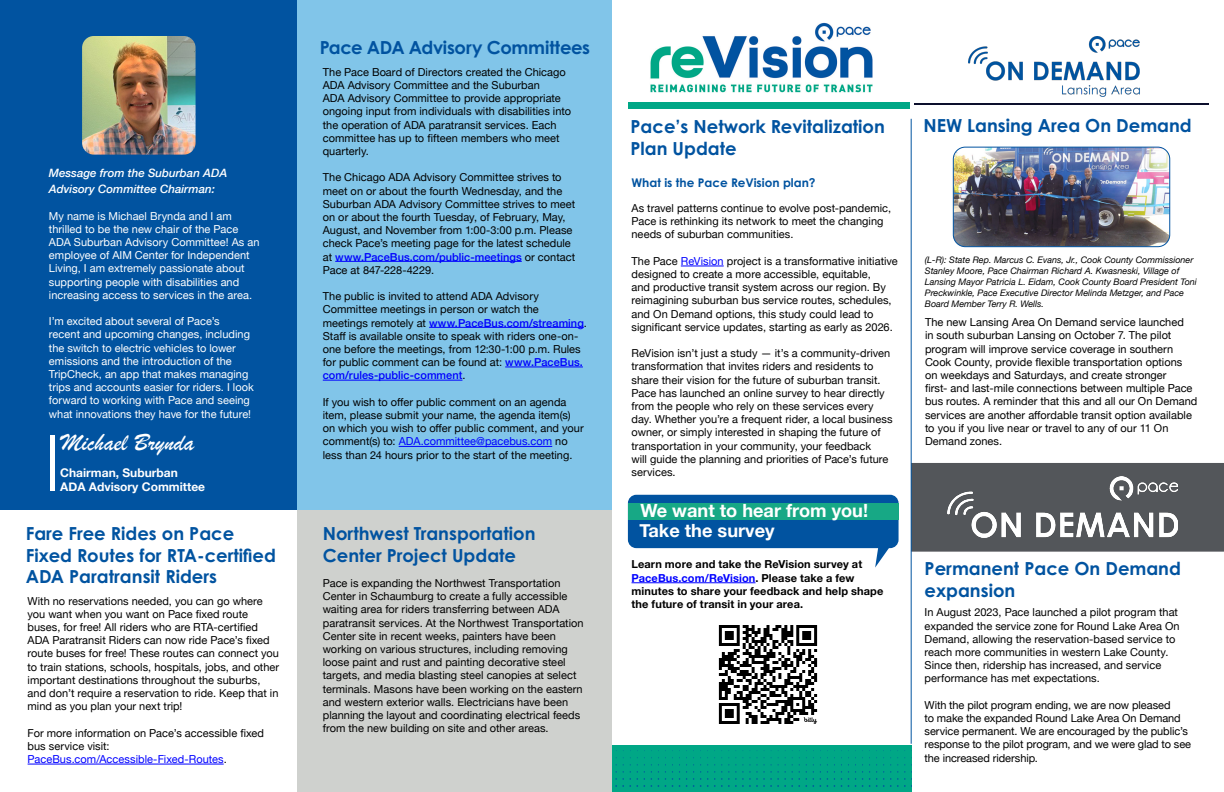
<style>
.page{position:relative;width:1224px;height:792px;background:#fff}
.page>*{position:absolute;margin:0;border:0;box-sizing:border-box;transform-origin:0 0}
.t1{font:25px "Brush Script";color:#fff}
.t2{font:700 18.2px "Helvetica Neue";color:#fff}
.t3{font:700 18px/21.6px "Century Gothic Pro";color:#0153a0}
.t4{font:700 12px "Helvetica Neue";color:#fff}
.t5{font:700 12px "Century Gothic Pro";color:#0153a0}
.t6{font:italic 500 11.5px/16px "Helvetica Neue";color:#fff}
.t7{font:11px/13.2px "Helvetica Neue";color:#000}
.t8{font:11px/13.2px "Helvetica Neue";letter-spacing:.005em;color:#fff}
.t9{font:700 11px/13.2px "Helvetica Neue";letter-spacing:.01em;color:#000}
.t10{font:italic 9px/10.8px "Helvetica Neue";color:#000}
.s1{color:#00f}
.s2{font-weight:500;color:#00f}
</style>
<div class="page">
<div style="left:297px;top:508px;width:315px;height:284px;background:#cfd1ce"></div>
<div style="left:297px;top:0;width:315px;height:510px;background:#81c5e9"></div>
<div style="left:0;top:0;width:297px;height:510px;background:#0153a0"></div>
<img style="left:82px;top:36px;width:114px;height:119px">
<div style="left:612px;top:746px;width:299px;height:46px;background:#00a786"></div>
<svg style="left:883px;top:771px;width:29px;height:16px"></svg>
<svg style="left:869px;top:771px;width:8px;height:16px"></svg>
<svg style="left:615px;top:771px;width:30px;height:16px"></svg>
<svg style="left:693px;top:771px;width:128px;height:16px"></svg>
<hr style="left:335px;top:261px;width:187px;height:1px;background:#00f">
<hr style="left:429px;top:327px;width:155px;height:1px;background:#00f">
<hr style="left:505px;top:367px;width:78px;height:1px;background:#00f">
<hr style="left:323px;top:380px;width:139px;height:1px;background:#00f">
<hr style="left:399px;top:446px;width:153px;height:1px;background:#00f">
<div style="left:50px;top:435px;width:5px;height:56px;background:#fff"></div>
<hr style="left:28px;top:764px;width:196px;height:1px;background:#00f">
<div style="left:912px;top:463px;width:312px;height:89px;background:#53565a"></div>
<img style="left:947px;top:477px;width:231px;height:60px">
<hr style="left:911px;top:119px;width:1px;height:625px;background:#0153a0">
<img style="left:969px;top:36px;width:171px;height:61px">
<hr style="left:914px;top:103px;width:294px;height:2px;background:#0c0f2c">
<img style="left:650px;top:22px;width:223px;height:71px">
<div style="left:629px;top:102px;width:281px;height:7px;background:#00a786"></div>
<hr style="left:681px;top:266px;width:43px;height:1px;background:#00f">
<hr style="left:632px;top:582px;width:124px;height:1px;background:#00f">
<img style="left:718px;top:625px;width:100px;height:99px">
<img style="left:953px;top:147px;width:217px;height:100px">
<div style="left:953px;top:147px;width:217px;height:100px;border:1px solid #0153a0;border-radius:12px"></div>
<div style="left:628px;top:495px;width:271px;height:53px;background:#0153a0;border-radius:8px"></div>
<div style="left:628px;top:503px;width:271px;height:16px;background:#17a885"></div>
<svg style="left:875px;top:548px;width:16px;height:20px"></svg>
<p class="t6" style="left:49px;top:164px;width:180px">Message from the Suburban ADA<br>Advisory Committee Chairman:</p>
<p class="t8" style="left:49px;top:210px;width:212px">My name is Michael Brynda and I am thrilled to be the new chair of the Pace ADA Suburban Advisory Committee! As an employee of AIM Center for Independent Living, I am extremely passionate about supporting people with disabilities and increasing access to services in the area.</p>
<p class="t8" style="left:49px;top:315px;width:206px">I’m excited about several of Pace’s<br>recent and upcoming changes, including the switch to electric vehicles to lower emissions and the introduction of the TripCheck, an app that makes managing trips and accounts easier for riders. I look forward to working with Pace and seeing what innovations they have for the future!</p>
<p class="t1" style="left:61px;top:426px;width:135px">Michael Brynda</p>
<p class="t4" style="left:60px;top:463px;width:119px">Chairman, Suburban</p>
<p class="t4" style="left:60px;top:478px;width:146px">ADA Advisory Committee</p>
<p class="t3" style="left:26px;top:523px;width:210px">Fare Free Rides on Pace</p>
<p class="t3" style="left:26px;top:544px;width:252px">Fixed Routes for RTA-certified<br>ADA Paratransit Riders</p>
<p class="t7" style="left:28px;top:595px;width:253px">With no reservations needed, you can go where you want when you want on Pace fixed route buses, for free! All riders who are RTA-certified ADA Paratransit Riders can now ride Pace’s fixed route buses for free! These routes can connect you to train stations, schools, hospitals, jobs, and other important destinations throughout the suburbs, and don’t require a reservation to ride. Keep that in mind as you plan your next trip!</p>
<p class="t7" style="left:28px;top:727px;width:238px">For more information on Pace’s accessible fixed bus service visit:<br><span class="s1">PaceBus.com/Accessible-Fixed-Routes</span>.</p>
<p class="t3" style="left:320px;top:37px;width:272px">Pace ADA Advisory Committees</p>
<p class="t7" style="left:323px;top:66px;width:250px">The Pace Board of Directors created the Chicago ADA Advisory Committee and the Suburban<br>ADA Advisory Committee to provide appropriate ongoing input from individuals with disabilities into the operation of ADA paratransit services. Each committee has up to fifteen members who meet quarterly.</p>
<p class="t7" style="left:323px;top:171px;width:254px">The Chicago ADA Advisory Committee strives to meet on or about the fourth Wednesday, and the Suburban ADA Advisory Committee strives to meet on or about the fourth Tuesday, of February, May, August, and November from 1:00-3:00 p.m. Please check Pace’s meeting page for the latest schedule at <span class="s2">www.PaceBus.com/public-meetings</span> or contact Pace at 847-228-4229.</p>
<p class="t7" style="left:323px;top:290px;width:266px">The public is invited to attend ADA Advisory Committee meetings in person or watch the<br>meetings remotely at <span class="s2">www.PaceBus.com/streaming</span>.<br>Staff is available onsite to speak with riders one-on&shy;one before the meetings, from 12:30-1:00 p.m. Rules for public comment can be found at: <span class="s2">www.PaceBus. com/rules-public-comment</span>.</p>
<p class="t7" style="left:323px;top:396px;width:262px">If you wish to offer public comment on an agenda item, please submit your name, the agenda item(s) on which you wish to offer public comment, and your comment(s) to: <span class="s1">ADA.committee@pacebus.com</span> no</p>
<p class="t7" style="left:323px;top:449px;width:251px">less than 24 hours prior to the start of the meeting.</p>
<p class="t3" style="left:323px;top:523px;width:214px">Northwest Transportation<br>Center Project Update</p>
<p class="t7" style="left:323px;top:577px;width:262px">Pace is expanding the Northwest Transportation Center in Schaumburg to create a fully accessible waiting area for riders transferring between ADA paratransit services. At the Northwest Transportation Center site in recent weeks, painters have been working on various structures, including removing loose paint and rust and painting decorative steel targets, and media blasting steel canopies at select terminals. Masons have been working on the eastern and western exterior walls. Electricians have been planning the layout and coordinating electrical feeds from the new building on site and other areas.</p>
<p class="t3" style="left:631px;top:116px;width:256px">Pace’s Network Revitalization</p>
<p class="t3" style="left:631px;top:137px;width:108px">Plan Update</p>
<p class="t5" style="left:632px;top:175px;width:186px">What is the Pace ReVision plan?</p>
<p class="t7" style="left:632px;top:202px;width:261px">As travel patterns continue to evolve post-pandemic,<br>Pace is rethinking its network to meet the changing needs of suburban communities.</p>
<p class="t7" style="left:632px;top:255px;width:268px">The Pace <span class="s1">ReVision</span> project is a transformative initiative designed to create a more accessible, equitable,<br>and productive transit system across our region. By reimagining suburban bus service routes, schedules, and On Demand options, this study could lead to significant service updates, starting as early as 2026.</p>
<p class="t7" style="left:632px;top:347px;width:263px">ReVision isn’t just a study — it’s a community-driven transformation that invites riders and residents to share their vision for the future of suburban transit.<br>Pace has launched an online survey to hear directly from the people who rely on these services every day. Whether you’re a frequent rider, a local business owner, or simply interested in shaping the future of transportation in your community, your feedback<br>will guide the planning and priorities of Pace’s future services.</p>
<p class="t2" style="left:641px;top:496px;width:229px">We want to hear from you!</p>
<p class="t2" style="left:639px;top:516px;width:137px">Take the survey</p>
<p class="t9" style="left:632px;top:558px;width:253px">Learn more and take the ReVision survey at <span class="s1">PaceBus.com/ReVision</span>. Please take a few minutes to share your feedback and help shape the future of transit in your area.</p>
<p class="t3" style="left:923px;top:115px;width:270px">NEW Lansing Area On Demand</p>
<p class="t10" style="left:925px;top:255px;width:274px">(L-R): State Rep. Marcus C. Evans, Jr., Cook County Commissioner Stanley Moore, Pace Chairman Richard A. Kwasneski, Village of Lansing Mayor Patricia L. Eidam, Cook County Board President Toni Preckwinkle, Pace Executive Director Melinda Metzger, and Pace Board Member Terry R. Wells.</p>
<p class="t7" style="left:925px;top:316px;width:274px">The new Lansing Area On Demand service launched<br>in south suburban Lansing on October 7. The pilot program will improve service coverage in southern Cook County, provide flexible transportation options on weekdays and Saturdays, and create stronger<br>first- and last-mile connections between multiple Pace bus routes. A reminder that this and all our On Demand services are another affordable transit option available to you if you live near or travel to any of our 11 On Demand zones.</p>
<p class="t3" style="left:925px;top:557px;width:258px">Permanent Pace On Demand expansion</p>
<p class="t7" style="left:925px;top:607px;width:257px">In August 2023, Pace launched a pilot program that expanded the service zone for Round Lake Area On Demand, allowing the reservation-based service to reach more communities in western Lake County.<br>Since then, ridership has increased, and service performance has met expectations.</p>
<p class="t7" style="left:925px;top:699px;width:268px">With the pilot program ending, we are now pleased<br>to make the expanded Round Lake Area On Demand service permanent. We are encouraged by the public’s response to the pilot program, and we were glad to see the increased ridership.</p>
</div>
